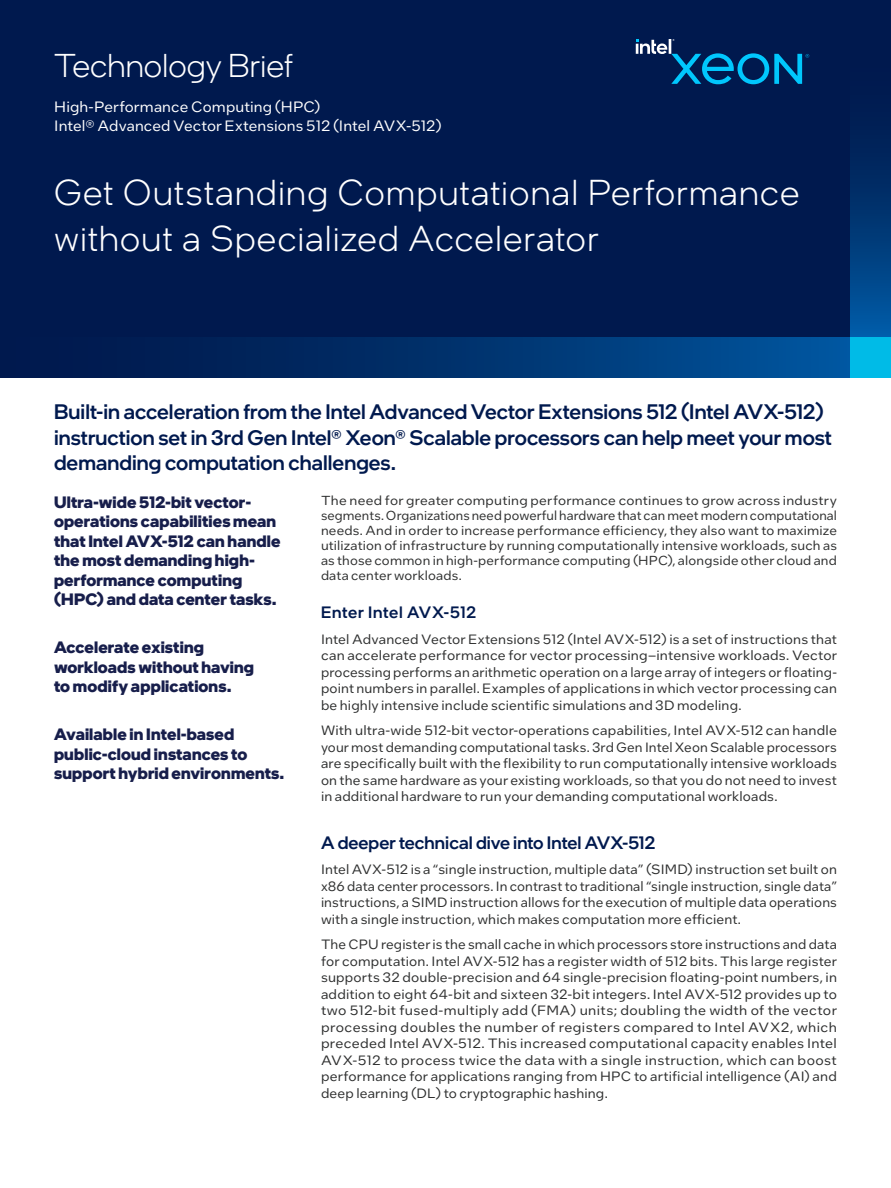
<style>
.page{position:relative;width:891px;height:1188px;background:#fff}
.page>*{position:absolute;margin:0;border:0;box-sizing:border-box;transform-origin:0 0}
.t1{font:300 36px/46.5px "Intel One Display";letter-spacing:.035em;color:#fff}
.t2{font:300 33px "Intel One Display";color:#fff}
.t3{font:500 21px/25.2px "Intel One Display";letter-spacing:.005em;color:#00194e}
.t4{font:500 18px "Intel One Display";color:#00194e}
.t5{font:700 16.5px/19.5px "Intel One Display";letter-spacing:.01em;color:#171e4b}
.t6{font:500 16.5px "Intel One Display";letter-spacing:.045em;color:#00194e}
.t7{font:15px/19.2px "Intel One Text";letter-spacing:.005em;color:#fff}
.t8{font:13.5px/16.5px "Intel One Text";letter-spacing:.01em;color:#2e2f2f;text-align:justify}
.t9{font:13.05px/15px "Intel One Text";letter-spacing:.015em;color:#2e2f2f;text-align:justify}
</style>
<div class="page">
<div style="left:0;top:0;width:891px;height:348px;background:#00194e"></div>
<div style="left:0;top:338px;width:891px;height:40px;background:linear-gradient(to right,#001243,#00569e)"></div>
<div style="left:850px;top:53px;width:41px;height:284px;background:linear-gradient(to bottom,#000f3f,#00569e)"></div>
<div style="left:850px;top:338px;width:41px;height:40px;background:#00bbe7"></div>
<svg style="left:636px;top:39px;width:173px;height:45px"></svg>
<h2 class="t2" style="left:54px;top:45px;width:240px">Technology Brief</h2>
<p class="t7" style="left:54px;top:97px;width:389px">High-Performance Computing (HPC)<br>Intel® Advanced Vector Extensions 512 (Intel AVX-512)</p>
<h1 class="t1" style="left:54px;top:168px;width:747px">Get Outstanding Computational Performance without a Specialized Accelerator</h1>
<h3 class="t3" style="left:54px;top:399px;width:779px">Built-in acceleration from the Intel Advanced Vector Extensions 512 (Intel AVX-512) instruction set in 3rd Gen Intel® Xeon® Scalable processors can help meet your most demanding computation challenges.</h3>
<p class="t5" style="left:54px;top:492px;width:228px">Ultra-wide 512-bit vector&shy;operations capabilities mean that Intel AVX-512 can handle the most demanding high&shy;performance computing (HPC) and data center tasks.</p>
<p class="t5" style="left:54px;top:637px;width:202px">Accelerate existing workloads without having to modify applications.</p>
<p class="t5" style="left:54px;top:724px;width:232px">Available in Intel-based public-cloud instances to support hybrid environments.</p>
<p class="t9" style="left:321px;top:492px;width:518px">The need for greater computing performance continues to grow across industry segments. Organizations need powerful hardware that can meet modern computational needs. And in order to increase performance efficiency, they also want to maximize utilization of infrastructure by running computationally intensive workloads, such as as those common in high-performance computing (HPC), alongside other cloud and data center workloads.</p>
<p class="t6" style="left:321px;top:602px;width:157px">Enter Intel AVX-512</p>
<p class="t8" style="left:321px;top:630px;width:518px">Intel Advanced Vector Extensions 512 (Intel AVX-512) is a set of instructions that can accelerate performance for vector processing–intensive workloads. Vector processing performs an arithmetic operation on a large array of integers or floating&shy;point numbers in parallel. Examples of applications in which vector processing can be highly intensive include scientific simulations and 3D modeling.</p>
<p class="t8" style="left:321px;top:722px;width:518px">With ultra-wide 512-bit vector-operations capabilities, Intel AVX-512 can handle your most demanding computational tasks. 3rd Gen Intel Xeon Scalable processors are specifically built with the flexibility to run computationally intensive workloads on the same hardware as your existing workloads, so that you do not need to invest in additional hardware to run your demanding computational workloads.</p>
<h3 class="t4" style="left:321px;top:831px;width:336px">A deeper technical dive into Intel AVX-512</h3>
<p class="t8" style="left:321px;top:861px;width:518px">Intel AVX-512 is a “single instruction, multiple data” (SIMD) instruction set built on x86 data center processors. In contrast to traditional “single instruction, single data” instructions, a SIMD instruction allows for the execution of multiple data operations with a single instruction, which makes computation more efficient.</p>
<p class="t8" style="left:321px;top:936px;width:518px">The CPU register is the small cache in which processors store instructions and data for computation. Intel AVX-512 has a register width of 512 bits. This large register supports 32 double-precision and 64 single-precision floating-point numbers, in addition to eight 64-bit and sixteen 32-bit integers. Intel AVX-512 provides up to two 512-bit fused-multiply add (FMA) units; doubling the width of the vector processing doubles the number of registers compared to Intel AVX2, which preceded Intel AVX-512. This increased computational capacity enables Intel AVX-512 to process twice the data with a single instruction, which can boost performance for applications ranging from HPC to artificial intelligence (AI) and deep learning (DL) to cryptographic hashing.</p>
</div>
